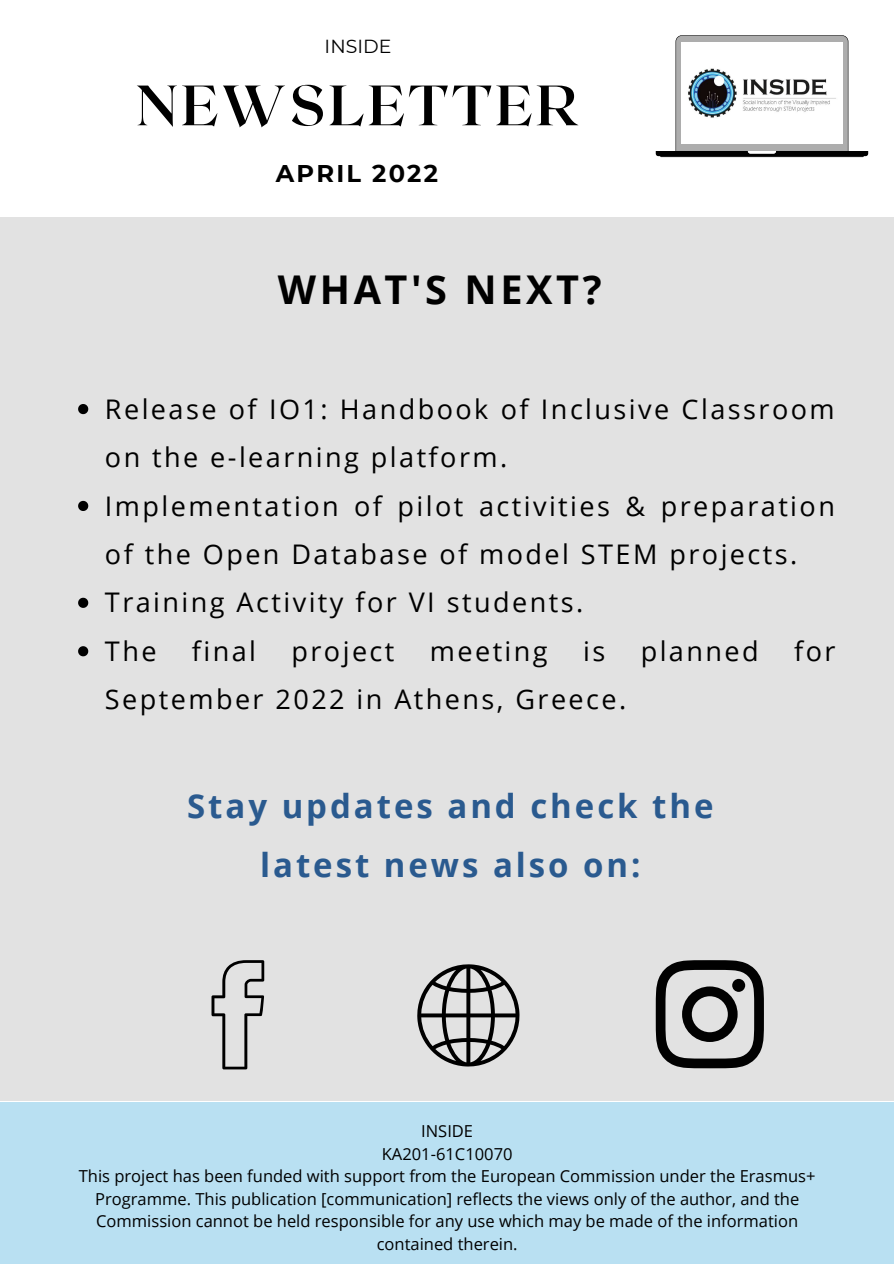
<style>
.page{position:relative;width:894px;height:1264px;background:#fff}
.page>*{position:absolute;margin:0;border:0;box-sizing:border-box;transform-origin:0 0}
.t1{font:700 56.7px "Roxborough CF";letter-spacing:.06em;color:#000}
.t2{font:700 39.6px "Open Sans";letter-spacing:.09em;color:#000}
.t3{font:700 33px/58.9px "Open Sans";letter-spacing:.09em;color:#2a5a8f;text-align:center}
.t4{font:27px/48.4px "Open Sans";letter-spacing:.09em;color:#000}
.t5{font:700 24.15px "Montserrat";letter-spacing:.09em;color:#000}
.t6{font:18.9px "Montserrat";color:#000}
.t7{font:16.5px/22.5px "Open Sans";color:#000;text-align:center}
</style>
<div class="page">
<div style="left:0;top:217px;width:893px;height:883px;background:#e2e2e2"></div>
<svg style="left:655px;top:35px;width:212px;height:122px"></svg>
<img style="left:681px;top:43px;width:161px;height:100px">
<div style="left:0;top:1102px;width:893px;height:161px;background:#b9e0f2"></div>
<svg style="left:211px;top:960px;width:53px;height:109px"></svg>
<svg style="left:417px;top:964px;width:103px;height:103px"></svg>
<svg style="left:655px;top:960px;width:108px;height:108px"></svg>
<div style="left:732px;top:978px;width:13px;height:13px;background:#010101;border-radius:50%"></div>
<svg style="left:78px;top:404px;width:10px;height:10px"></svg>
<svg style="left:78px;top:501px;width:10px;height:10px"></svg>
<svg style="left:78px;top:597px;width:10px;height:11px"></svg>
<svg style="left:78px;top:646px;width:10px;height:10px"></svg>
<p class="t6" style="left:324px;top:35px;width:68px">INSIDE</p>
<h1 class="t1" style="left:136px;top:68px;width:443px">NEWSLETTER</h1>
<h3 class="t5" style="left:276px;top:158px;width:163px">APRIL 2022</h3>
<h2 class="t2" style="left:278px;top:261px;width:325px">WHAT'S NEXT?</h2>
<h3 class="t4" style="left:105px;top:384px;width:731px">Release of IO1: Handbook of Inclusive Classroom on the e-learning platform.<br>Implementation of pilot activities &amp; preparation of the Open Database of model STEM projects.<br>Training Activity for VI students.<br>The</h3>
<h3 class="t4" style="left:192px;top:626px;width:66px">final</h3>
<h3 class="t4" style="left:291px;top:626px;width:104px">project</h3>
<h3 class="t4" style="left:430px;top:626px;width:119px">meeting</h3>
<h3 class="t4" style="left:583px;top:626px;width:24px">is</h3>
<h3 class="t4" style="left:640px;top:626px;width:119px">planned</h3>
<h3 class="t4" style="left:793px;top:626px;width:43px">for</h3>
<h3 class="t4" style="left:105px;top:674px;width:522px">September 2022 in Athens, Greece.</h3>
<h3 class="t3" style="left:187px;top:775px;width:528px">Stay updates and check the latest news also on:</h3>
<p class="t7" style="left:79px;top:1119px;width:738px">INSIDE<br>KA201-61C10070<br>This project has been funded with support from the European Commission under the Erasmus+ Programme. This publication [communication] reflects the views only of the author, and the Commission cannot be held responsible for any use which may be made of the information contained therein.</p>
</div>
